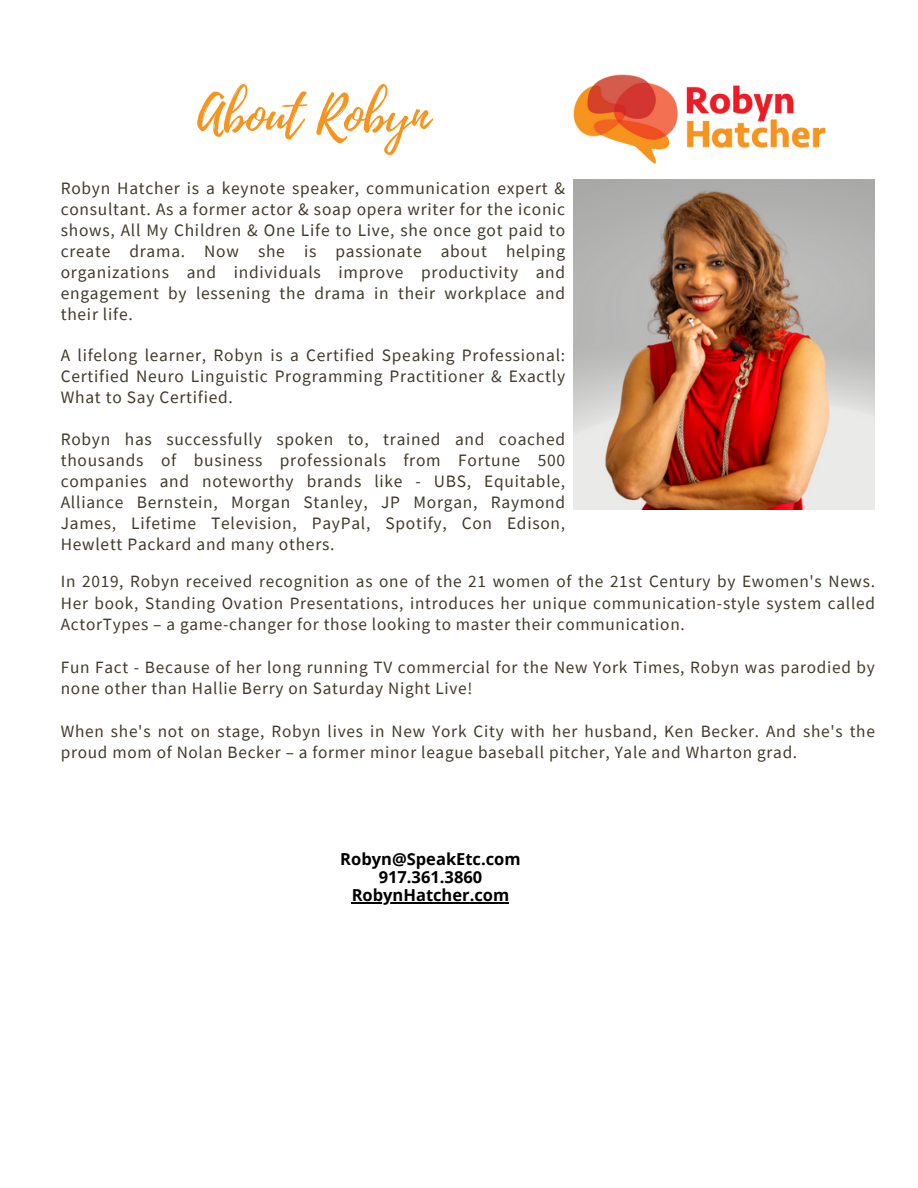
<style>
.page{position:relative;width:918px;height:1188px;background:#fff}
.page>*{position:absolute;margin:0;border:0;box-sizing:border-box;transform-origin:0 0}
.t1{font:51px "Playlist Script";color:#f7941d}
.t2{font:17.4px/20.9px "Source Sans Pro";letter-spacing:.04em;color:#403a2c;text-align:justify}
.t3{font:17.25px/21.3px "Source Sans Pro";letter-spacing:.04em;color:#403a2c}
.t4{font:700 16.5px/18px "Open Sans";color:#000;text-align:center}
</style>
<div class="page">
<img style="left:574px;top:74px;width:252px;height:89px">
<img style="left:574px;top:180px;width:300px;height:329px">
<hr style="left:352px;top:902px;width:157px;height:1px;background:#000">
<p class="t1" style="left:197px;top:79px;width:234px">About Robyn</p>
<h1 class="t2" style="left:61px;top:178px;width:506px">Robyn Hatcher is a keynote speaker, communication expert &amp; consultant. As a former actor &amp; soap opera writer for the iconic shows, All My Children &amp; One Life to Live, she once got paid to create drama. Now she is passionate about helping organizations and individuals improve productivity and engagement by lessening the drama in their workplace and their life.</h1>
<p class="t2" style="left:61px;top:345px;width:506px">A lifelong learner, Robyn is a Certified Speaking Professional:<br>Certified Neuro Linguistic Programming Practitioner &amp; Exactly What to Say Certified.</p>
<p class="t2" style="left:61px;top:428px;width:506px">Robyn has successfully spoken to, trained and coached thousands of business professionals from Fortune 500 companies and noteworthy brands like - UBS, Equitable, Alliance Bernstein, Morgan Stanley, JP Morgan, Raymond James, Lifetime Television, PayPal, Spotify, Con Edison, Hewlett Packard and many others.</p>
<p class="t3" style="left:61px;top:570px;width:816px;text-align:justify">In 2019, Robyn received recognition as one of the 21 women of the 21st Century by Ewomen's News.<br>Her book, Standing Ovation Presentations, introduces her unique communication-style system called ActorTypes – a game-changer for those looking to master their communication.</p>
<p class="t3" style="left:61px;top:656px;width:816px">Fun Fact - Because of her long running TV commercial for the New York Times, Robyn was parodied by none other than Hallie Berry on Saturday Night Live!</p>
<p class="t3" style="left:61px;top:720px;width:816px">When she's not on stage, Robyn lives in New York City with her husband, Ken Becker. And she's the proud mom of Nolan Becker – a former minor league baseball pitcher, Yale and Wharton grad.</p>
<p class="t4" style="left:340px;top:850px;width:182px">Robyn@SpeakEtc.com<br>917.361.3860</p>
<p class="t4" style="left:352px;top:886px;width:159px">RobynHatcher.com</p>
</div>
